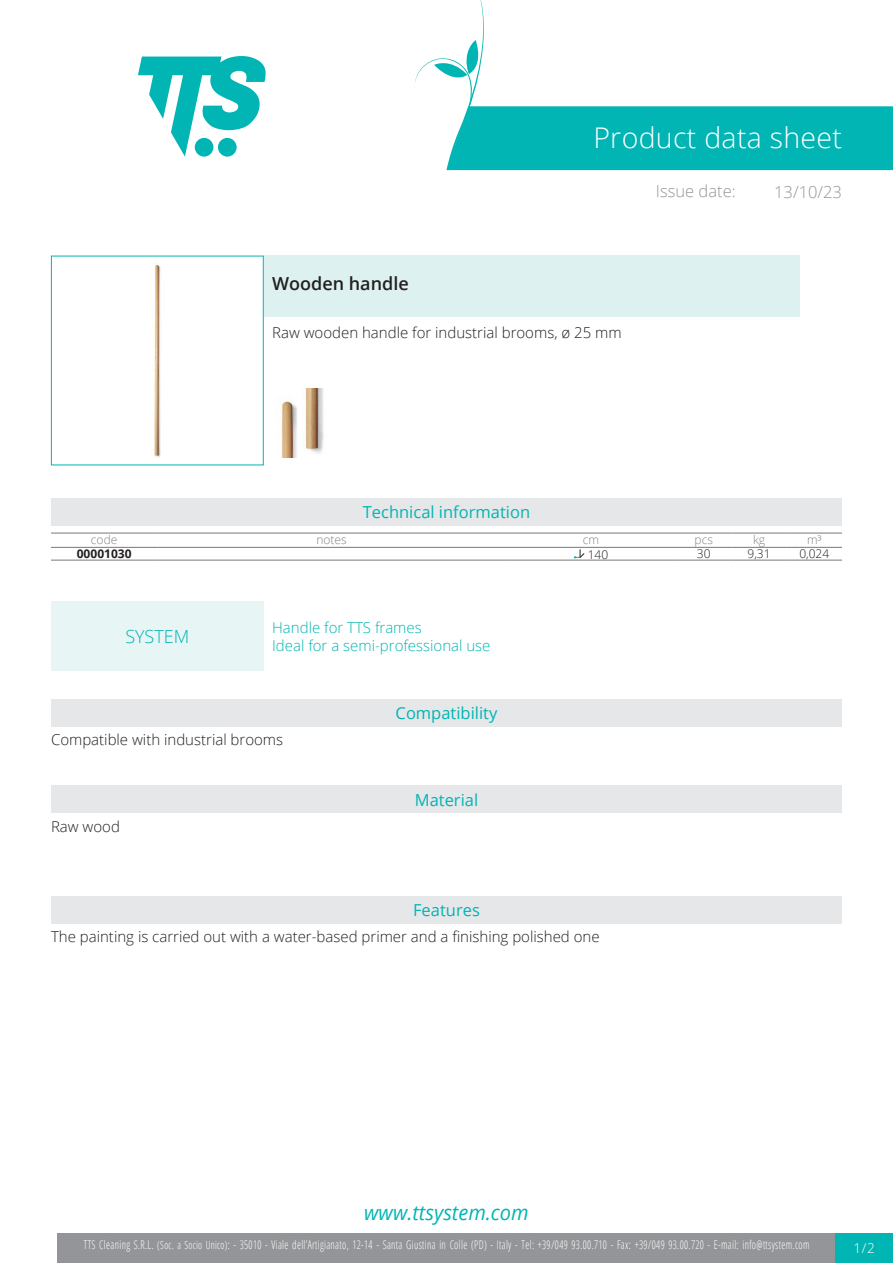
<style>
.page{position:relative;width:893px;height:1263px;background:#fff}
.page>*{position:absolute;margin:0;border:0;box-sizing:border-box;transform-origin:0 0}
.Titolo1{font:300 28.5px "Open Sans";letter-spacing:.01em;color:#fff}
.t1{font:italic 20.85px "Open Sans";color:#00b5b3;scale:.96 1}
.Nome{font:600 18px "Open Sans";color:#231f20}
.Titolo15{font:300 18px "Open Sans";color:#00b5b3}
.Titolo3{font:16.5px "Open Sans";color:#00b5b3}
.Titolo2{font:300 16.5px "Open Sans";color:#939598}
.Titolo9{font:16.5px "Open Sans";color:#00b5b3}
.Titolo16{font:16.5px "Open Sans";color:#00b5b3}
.Titolo10{font:16.5px "Open Sans";color:#00b5b3}
.CaratteristicheTecniche{font:300 15px "Open Sans";color:#231f20}
.Descrizione{font:300 15px "Open Sans";color:#231f20}
.Compatibilità{font:300 15px "Open Sans";color:#231f20}
.IdealePer{font:300 15px "Open Sans";color:#00b5b3}
.DefinizioneSistema{font:300 15px "Open Sans";color:#00b5b3}
.Materiale{font:300 15px "Open Sans";color:#231f20}
.t2{font:300 13.5px "Open Sans";color:#fff}
.t3{font:300 12px "Open Sans Condensed";letter-spacing:.035em;color:#fff;scale:.85 1}
.TabTecnica_Intestazione{font:300 12px "Open Sans";color:#808285}
.TabTecnica_Corpo{font:300 12px "Open Sans";color:#231f20}
.TabTecnica_Codice{font:700 12px "Open Sans";color:#231f20}
.s1{font-size:11.25px}
</style>
<div class="page">
<svg style="left:138px;top:56px;width:128px;height:101px"></svg>
<div style="left:57px;top:1233px;width:779px;height:30px;background:#939598"></div>
<div style="left:836px;top:1233px;width:57px;height:30px;background:#00b5b3"></div>
<svg style="left:415px;top:0;width:478px;height:170px"></svg>
<div style="left:51px;top:256px;width:213px;height:209px;border:1px solid #00b5b3"></div>
<img style="left:154px;top:264px;width:7px;height:193px">
<div style="left:264px;top:256px;width:535px;height:61px;background:#ddf1f0"></div>
<img style="left:281px;top:388px;width:43px;height:70px">
<div style="left:51px;top:498px;width:791px;height:28px;background:#e6e7e9"></div>
<hr style="left:51px;top:533px;width:106px;height:1px;background:#76787b">
<hr style="left:51px;top:547px;width:106px;height:1px;background:#76787b">
<hr style="left:157px;top:533px;width:349px;height:1px;background:#76787b">
<hr style="left:157px;top:547px;width:349px;height:1px;background:#76787b">
<hr style="left:506px;top:533px;width:170px;height:1px;background:#76787b">
<hr style="left:506px;top:547px;width:170px;height:1px;background:#76787b">
<hr style="left:676px;top:533px;width:55px;height:1px;background:#76787b">
<hr style="left:676px;top:547px;width:55px;height:1px;background:#76787b">
<hr style="left:731px;top:533px;width:56px;height:1px;background:#76787b">
<hr style="left:731px;top:547px;width:56px;height:1px;background:#76787b">
<hr style="left:787px;top:533px;width:55px;height:1px;background:#76787b">
<hr style="left:787px;top:547px;width:55px;height:1px;background:#76787b">
<hr style="left:51px;top:560px;width:106px;height:1px;background:#76787b">
<hr style="left:157px;top:560px;width:349px;height:1px;background:#76787b">
<hr style="left:506px;top:560px;width:170px;height:1px;background:#76787b">
<hr style="left:676px;top:560px;width:55px;height:1px;background:#76787b">
<hr style="left:731px;top:560px;width:56px;height:1px;background:#76787b">
<hr style="left:787px;top:560px;width:55px;height:1px;background:#76787b">
<svg style="left:574px;top:549px;width:11px;height:9px"></svg>
<div style="left:51px;top:601px;width:213px;height:69px;background:#e8f5f5"></div>
<div style="left:51px;top:699px;width:791px;height:28px;background:#e6e7e9"></div>
<div style="left:51px;top:785px;width:791px;height:28px;background:#e6e7e9"></div>
<div style="left:51px;top:896px;width:791px;height:28px;background:#e6e7e9"></div>
<p class="Titolo1" style="left:593px;top:118px;width:250px">Product data sheet</p>
<p class="Titolo2" style="left:656px;top:180px;width:81px">Issue date:</p>
<h3 class="Titolo2" style="left:774px;top:180px;width:69px">13/10/23</h3>
<p class="Nome" style="left:272px;top:271px;width:138px">Wooden handle</p>
<p class="Descrizione" style="left:272px;top:322px;width:351px">Raw wooden handle for industrial brooms, ø 25 mm</p>
<p class="Titolo3" style="left:363px;top:501px;width:169px">Technical information</p>
<p class="TabTecnica_Intestazione" style="left:91px;top:532px;width:28px">code</p>
<p class="TabTecnica_Intestazione" style="left:317px;top:532px;width:32px">notes</p>
<p class="TabTecnica_Intestazione" style="left:583px;top:532px;width:18px">cm</p>
<p class="TabTecnica_Intestazione" style="left:694px;top:532px;width:20px">pcs</p>
<p class="TabTecnica_Intestazione" style="left:753px;top:532px;width:14px">kg</p>
<p class="TabTecnica_Intestazione" style="left:807px;top:532px;width:16px">m³</p>
<p class="TabTecnica_Codice" style="left:77px;top:545px;width:56px">00001030</p>
<p class="TabTecnica_Corpo" style="left:588px;top:546px;width:22px">140</p>
<p class="TabTecnica_Corpo" style="left:697px;top:546px;width:15px">30</p>
<p class="TabTecnica_Corpo" style="left:747px;top:546px;width:25px">9,31</p>
<p class="TabTecnica_Corpo" style="left:799px;top:546px;width:31px">0,024</p>
<p class="Titolo15" style="left:125px;top:624px;width:66px">SYSTEM</p>
<p class="DefinizioneSistema" style="left:272px;top:617px;width:151px">Handle for TTS frames</p>
<p class="IdealePer" style="left:272px;top:635px;width:220px">Ideal for a semi-professional use</p>
<p class="Titolo9" style="left:396px;top:702px;width:103px">Compatibility</p>
<p class="Compatibilità" style="left:51px;top:729px;width:234px">Compatible with industrial brooms</p>
<p class="Materiale" style="left:51px;top:816px;width:70px">Raw wood</p>
<p class="Titolo16" style="left:415px;top:788px;width:65px">Material</p>
<p class="Titolo10" style="left:413px;top:899px;width:68px">Features</p>
<p class="CaratteristicheTecniche" style="left:51px;top:927px;width:550px">The painting is carried out with a water-based primer and a finishing polished one</p>
<h2 class="t1" style="left:364px;top:1198px;width:173px">www.ttsystem.com</h2>
<p class="t3" style="left:84px;top:1236px;width:855px">TTS Cleaning S.R.L. <span class="s1">(Soc. a Socio Unico)</span>: - 35010 - Viale dell’Artigianato, 12-14 - Santa Giustina in Colle (PD) - Italy - Tel: +39/049 93.00.710 - Fax: +39/049 93.00.720 - E-mail: info@ttsystem.com</p>
<p class="t2" style="left:854px;top:1239px;width:23px">1/2</p>
</div>
